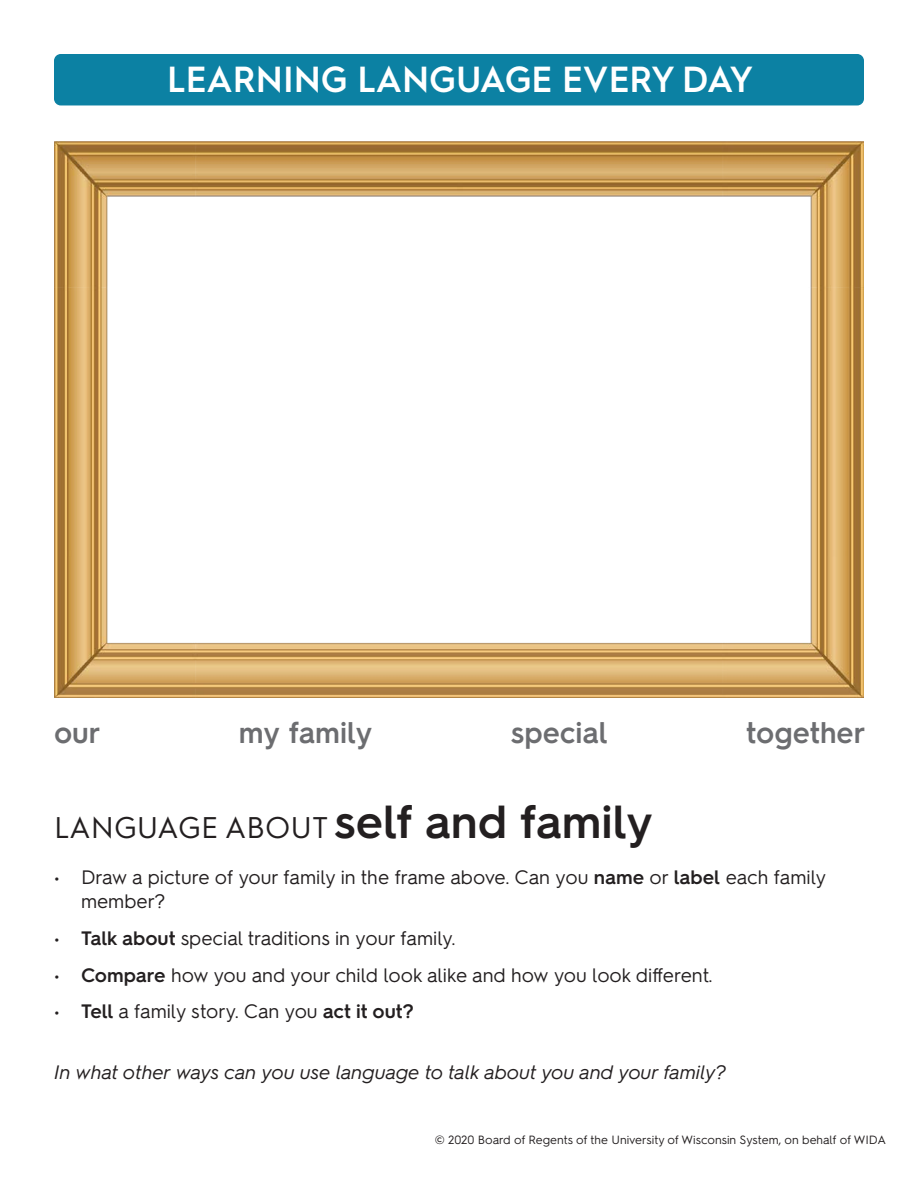
<style>
.page{position:relative;width:918px;height:1188px;background:#fff}
.page>*{position:absolute;margin:0;border:0;box-sizing:border-box;transform-origin:0 0}
.t1{font:600 36.3px "Hurme Geometric Sans 2";color:#fff}
.callout_words{font:600 30px "Hurme Geometric Sans 2";color:#6c6d70}
.t2{font:30px "Hurme Geometric Sans 2";color:#231f20}
.body_bullet{font:19.5px/23.4px "Hurme Geometric Sans 2";color:#231f20}
.italic_question{font:italic 19.5px "Hurme Geometric Sans 2";color:#231f20}
.t3{font:12px "Hurme Geometric Sans 2";color:#231f20}
.s1{font-weight:600;font-size:46.5px}
.s2{font-weight:600}
</style>
<div class="page">
<img style="left:54px;top:142px;width:810px;height:556px">
<div style="left:54px;top:54px;width:810px;height:51px;background:#0c81a3;border-radius:7px"></div>
<p class="t1" style="left:167px;top:54px;width:588px">LEARNING LANGUAGE EVERY DAY</p>
<p class="callout_words" style="left:54px;top:712px;width:48px">our</p>
<p class="callout_words" style="left:239px;top:712px;width:135px">my family</p>
<p class="callout_words" style="left:511px;top:712px;width:99px">special</p>
<p class="callout_words" style="left:746px;top:712px;width:121px">together</p>
<h2 class="t2" style="left:54px;top:806px;width:600px">LANGUAGE ABOUT <span class="s1">self and family</span></h2>
<h2 class="body_bullet" style="left:81px;top:865px;width:747px;text-indent:-27px">• Draw a picture of your family in the frame above. Can you <span class="s2">name</span> or <span class="s2">label</span> each family member?</h2>
<h2 class="body_bullet" style="left:54px;top:925px;width:403px">• <span class="s2">Talk about</span> special traditions in your family.</h2>
<h2 class="body_bullet" style="left:54px;top:962px;width:660px">• <span class="s2">Compare</span> how you and your child look alike and how you look different.</h2>
<h2 class="body_bullet" style="left:54px;top:999px;width:361px">• <span class="s2">Tell</span> a family story. Can you <span class="s2">act it out?</span></h2>
<p class="italic_question" style="left:54px;top:1058px;width:674px">In what other ways can you use language to talk about you and your family?</p>
<p class="t3" style="left:435px;top:1131px;width:453px">© 2020 Board of Regents of the University of Wisconsin System, on behalf of WIDA</p>
</div>
